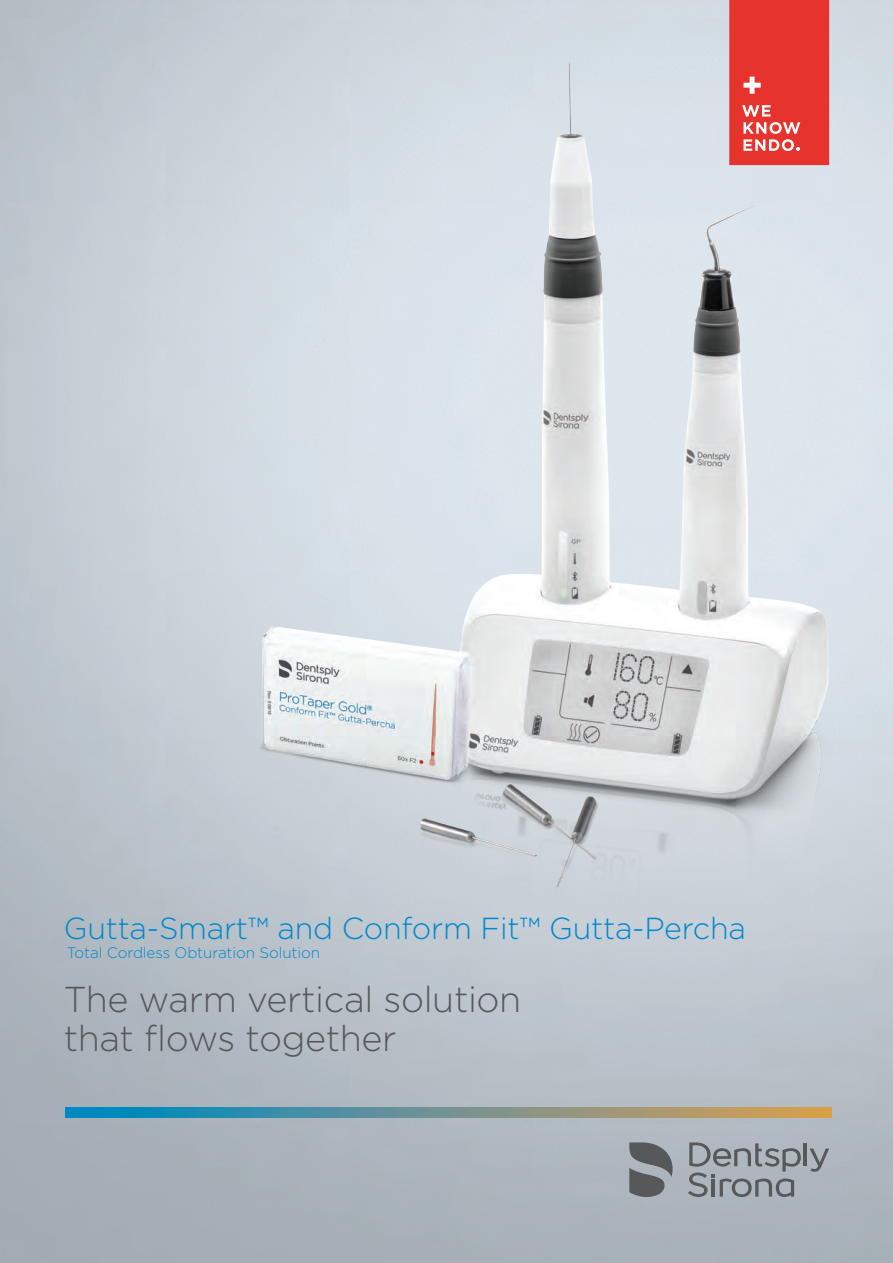
<style>
.page{position:relative;width:893px;height:1263px;background:#a9b2ba}
.page>*{position:absolute;margin:0;border:0;box-sizing:border-box;transform-origin:0 0}
.t1{font:300 36px/39px "Gotham";letter-spacing:-.01em;color:#57585a}
.headlines{font:300 30.45px "Gotham";letter-spacing:-.01em;color:#0088ce}
.headlines-2{font:300 15.15px "Gotham";letter-spacing:-.01em;color:#0088ce}
</style>
<div class="page">
<img style="left:0;top:0;width:893px;height:1092px">
<hr style="left:804px;top:1143px;width:3px;height:23px;background:#57585a">
<svg style="left:810px;top:1148px;width:19px;height:24px"></svg>
<svg style="left:688px;top:1142px;width:113px;height:55px"></svg>
<svg style="left:629px;top:1142px;width:44px;height:55px"></svg>
<svg style="left:65px;top:1108px;width:766px;height:9px;background:#6c928e"></svg>
<svg style="left:729px;top:0;width:100px;height:165px;background:#e8413b"></svg>
<p class="headlines" style="left:64px;top:909px;width:684px">Gutta-Smart™ and Conform Fit™ Gutta-Percha</p>
<p class="headlines-2" style="left:67px;top:943px;width:255px">Total Cordless Obturation Solution</p>
<p class="t1" style="left:64px;top:979px;width:459px">The warm vertical solution that flows together</p>
</div>
